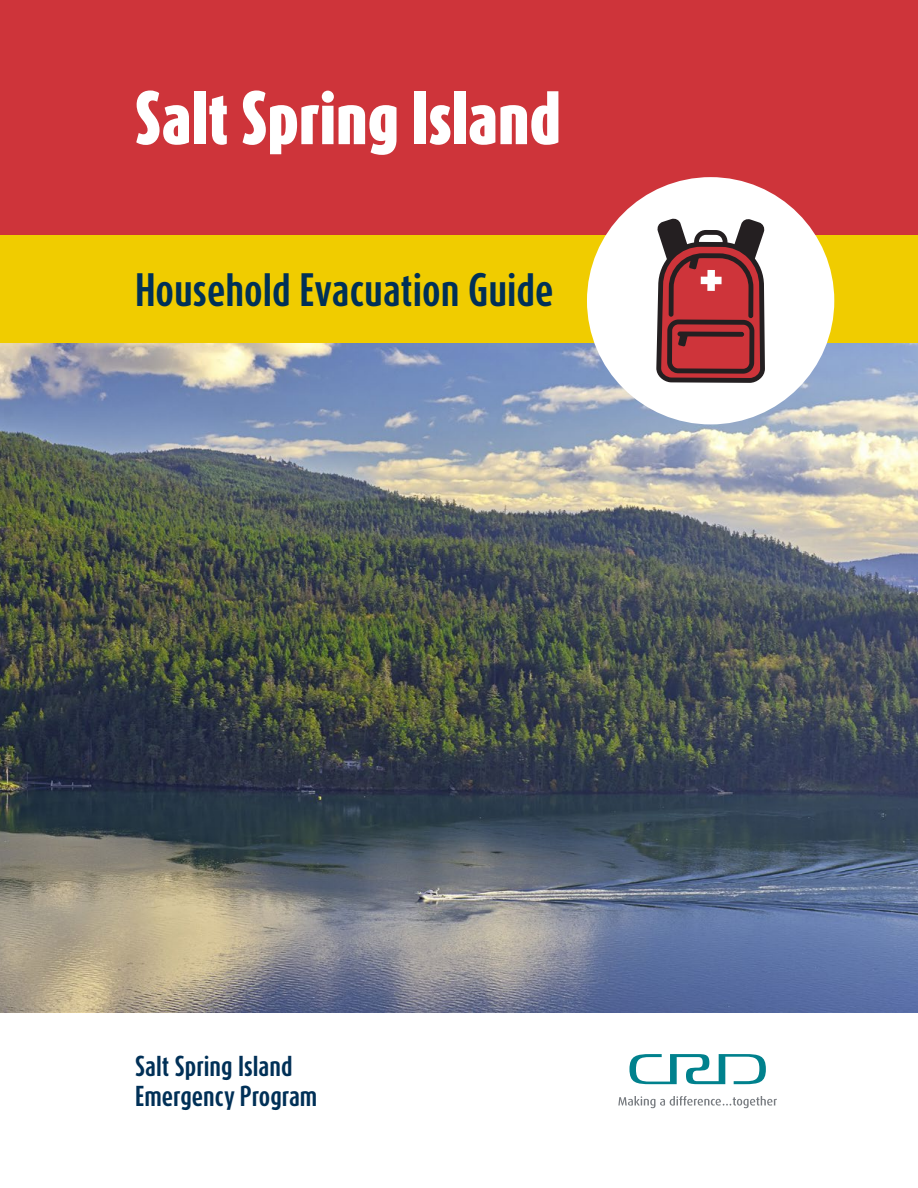
<style>
.page{position:relative;width:918px;height:1188px;background:#fff}
.page>*{position:absolute;margin:0;border:0;box-sizing:border-box;transform-origin:0 0}
.t1{font:900 63px "Dax Compact Pro";color:#fff}
.t2{font:700 39px "Dax Compact Pro";color:#003057}
.t3{font:700 24px/30px "Dax Compact Pro";color:#003057}
</style>
<div class="page">
<img style="left:0;top:343px;width:918px;height:669px">
<div style="left:0;top:0;width:918px;height:286px;background:#ce343a"></div>
<div style="left:0;top:235px;width:918px;height:108px;background:#f0cc00"></div>
<div style="left:587px;top:177px;width:247px;height:247px;background:#fff;border-radius:50%"></div>
<svg style="left:629px;top:1054px;width:137px;height:30px"></svg>
<svg style="left:618px;top:1096px;width:159px;height:12px"></svg>
<svg style="left:656px;top:218px;width:109px;height:165px;background:#99484c"></svg>
<h1 class="t1" style="left:135px;top:75px;width:427px">Salt Spring Island</h1>
<h2 class="t2" style="left:135px;top:264px;width:420px">Household Evacuation Guide</h2>
<p class="t3" style="left:135px;top:1051px;width:184px">Salt Spring Island<br>Emergency Program</p>
</div>
